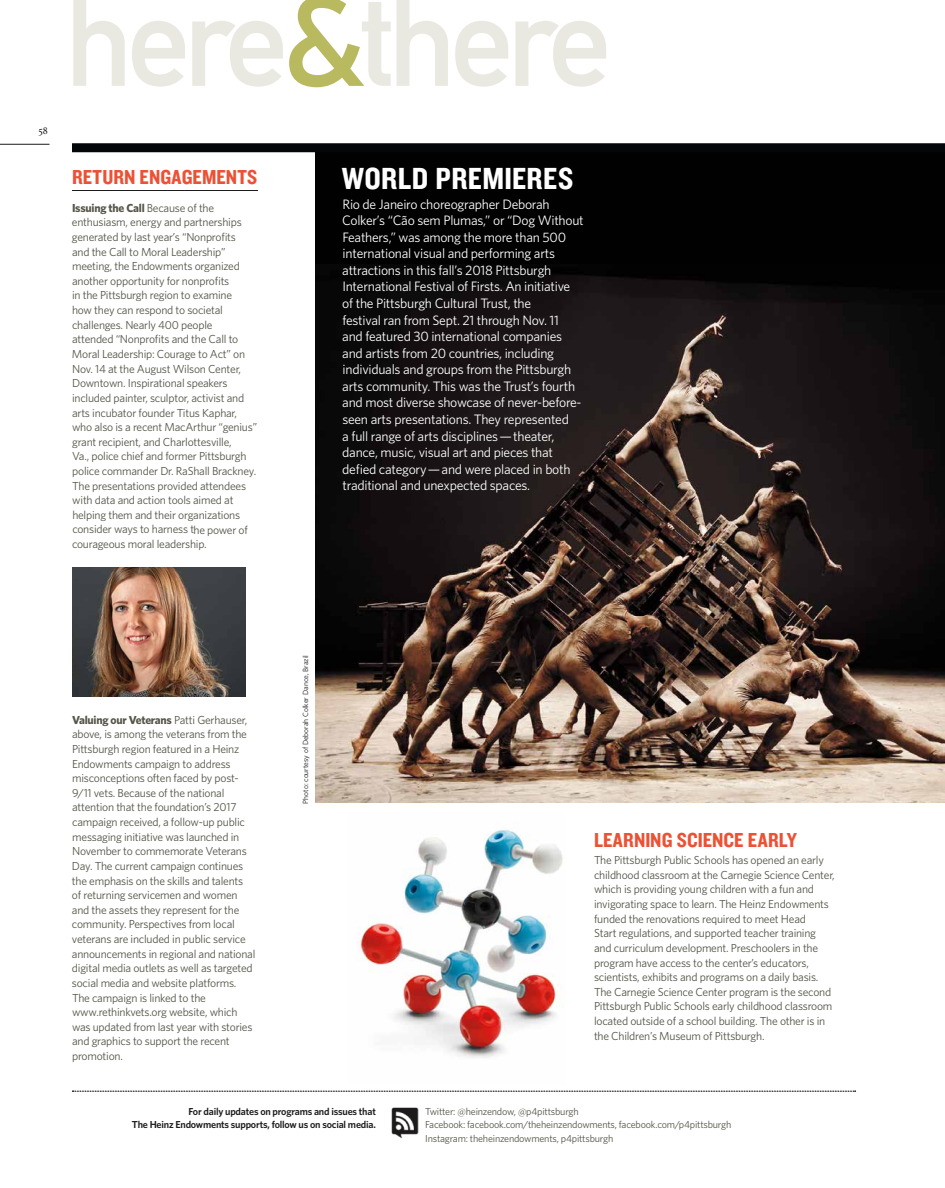
<style>
.page{position:relative;width:945px;height:1188px;background:#fff}
.page>*{position:absolute;margin:0;border:0;box-sizing:border-box;transform-origin:0 0}
.t1{font:31.65px "Knockout HTF50 Welterweight";letter-spacing:.01em;color:#fff}
.t2{font:21px "Knockout HTF50 Welterweight";letter-spacing:.005em;color:#ec5136}
.t3{font:13.65px/16.5px "Whitney";letter-spacing:-.02em;color:#fff}
.t4{font:11.7px/14.7px "Whitney";letter-spacing:-.02em;color:#545448}
.t5{font:11.25px "Minion Regular SC";color:#1c1b1b}
.t6{font:10.2px/13.5px "Whitney";letter-spacing:-.02em;color:#545448}
.t7{font:600 10.2px/13.5px "Whitney";letter-spacing:-.02em;color:#1c1b1b;text-align:right}
.t8{font:7.5px "Whitney";color:#1c1b1b}
.s1{font-weight:700}
</style>
<div class="page">
<div style="left:315px;top:151px;width:630px;height:652px;background:#020101"></div>
<img style="left:315px;top:272px;width:630px;height:531px">
<img style="left:391px;top:1107px;width:28px;height:32px">
<svg style="left:72px;top:1091px;width:784px;height:1px"></svg>
<svg style="left:289px;top:0;width:317px;height:87px"></svg>
<svg style="left:73px;top:0;width:210px;height:87px"></svg>
<hr style="left:72px;top:190px;width:185px;height:1px;background:#1c1b1b">
<img style="left:357px;top:828px;width:206px;height:230px">
<img style="left:72px;top:568px;width:174px;height:129px">
<div style="left:72px;top:143px;width:873px;height:9px;background:#030709"></div>
<hr style="left:0;top:144px;width:50px;height:1px;background:#1c1b1b">
<p class="t5" style="left:39px;top:125px;width:11px">58</p>
<h2 class="t2" style="left:72px;top:166px;width:187px">RETURN ENGAGEMENTS</h2>
<p class="t4" style="left:72px;top:200px;width:187px"><span class="s1">Issuing the Call</span> Because of the enthusiasm, energy and partnerships generated by last year’s “Nonprofits<br>and the Call to Moral Leadership” meeting, the Endowments organized another opportunity for nonprofits<br>in the Pittsburgh region to examine<br>how they can respond to societal challenges. Nearly 400 people<br>attended “Nonprofits and the Call to Moral Leadership: Courage to Act” on Nov. 14 at the August Wilson Center, Downtown. Inspirational speakers included painter, sculptor, activist and arts incubator founder Titus Kaphar, who also is a recent MacArthur “genius” grant recipient, and Charlottesville,<br>Va., police chief and former Pittsburgh police commander Dr. RaShall Brackney.<br>The presentations provided attendees with data and action tools aimed at helping them and their organizations consider ways to harness the power of courageous moral leadership.</p>
<h1 class="t1" style="left:342px;top:162px;width:233px">WORLD PREMIERES</h1>
<p class="t3" style="left:342px;top:195px;width:243px">Rio de Janeiro choreographer Deborah Colker’s “Cão sem Plumas,” or “Dog Without Feathers,” was among the more than 500 international visual and performing arts attractions in this fall’s 2018 Pittsburgh International Festival of Firsts. An initiative of the Pittsburgh Cultural Trust, the<br>festival ran from Sept. 21 through Nov. 11<br>and featured 30 international companies and artists from 20 countries, including individuals and groups from the Pittsburgh arts community. This was the Trust’s fourth and most diverse showcase of never-before&shy;seen arts presentations. They represented<br>a full range of arts disciplines—theater, dance, music, visual art and pieces that defied category—and were placed in both traditional and unexpected spaces.</p>
<p class="t4" style="left:72px;top:712px;width:185px"><span class="s1">Valuing our Veterans</span> Patti Gerhauser, above, is among the veterans from the Pittsburgh region featured in a Heinz Endowments campaign to address misconceptions often faced by post-9/11 vets. Because of the national attention that the foundation’s 2017 campaign received, a follow-up public messaging initiative was launched in November to commemorate Veterans Day. The current campaign continues the emphasis on the skills and talents of returning servicemen and women and the assets they represent for the community. Perspectives from local veterans are included in public service announcements in regional and national digital media outlets as well as targeted social media and website platforms.<br>The campaign is linked to the www.rethinkvets.org website, which was updated from last year with stories and graphics to support the recent promotion.</p>
<p class="t8" style="left:301px;top:804px;width:150px;rotate:-90deg">Photo: courtesy of Deborah Colker Dance, Brazil</p>
<p class="t7" style="left:132px;top:1104px;width:245px">For daily updates on programs and issues that<br>The Heinz Endowments supports, follow us on social media.</p>
<h2 class="t2" style="left:594px;top:829px;width:204px">LEARNING SCIENCE EARLY</h2>
<p class="t4" style="left:594px;top:853px;width:242px">The Pittsburgh Public Schools has opened an early childhood classroom at the Carnegie Science Center, which is providing young children with a fun and invigorating space to learn. The Heinz Endowments funded the renovations required to meet Head<br>Start regulations, and supported teacher training and curriculum development. Preschoolers in the program have access to the center’s educators, scientists, exhibits and programs on a daily basis.<br>The Carnegie Science Center program is the second Pittsburgh Public Schools early childhood classroom located outside of a school building. The other is in the Children’s Museum of Pittsburgh.</p>
<p class="t6" style="left:425px;top:1104px;width:308px">Twitter: @heinzendow, @p4pittsburgh<br>Facebook: facebook.com/theheinzendowments, facebook.com/p4pittsburgh<br>Instagram: theheinzendowments, p4pittsburgh</p>
</div>
